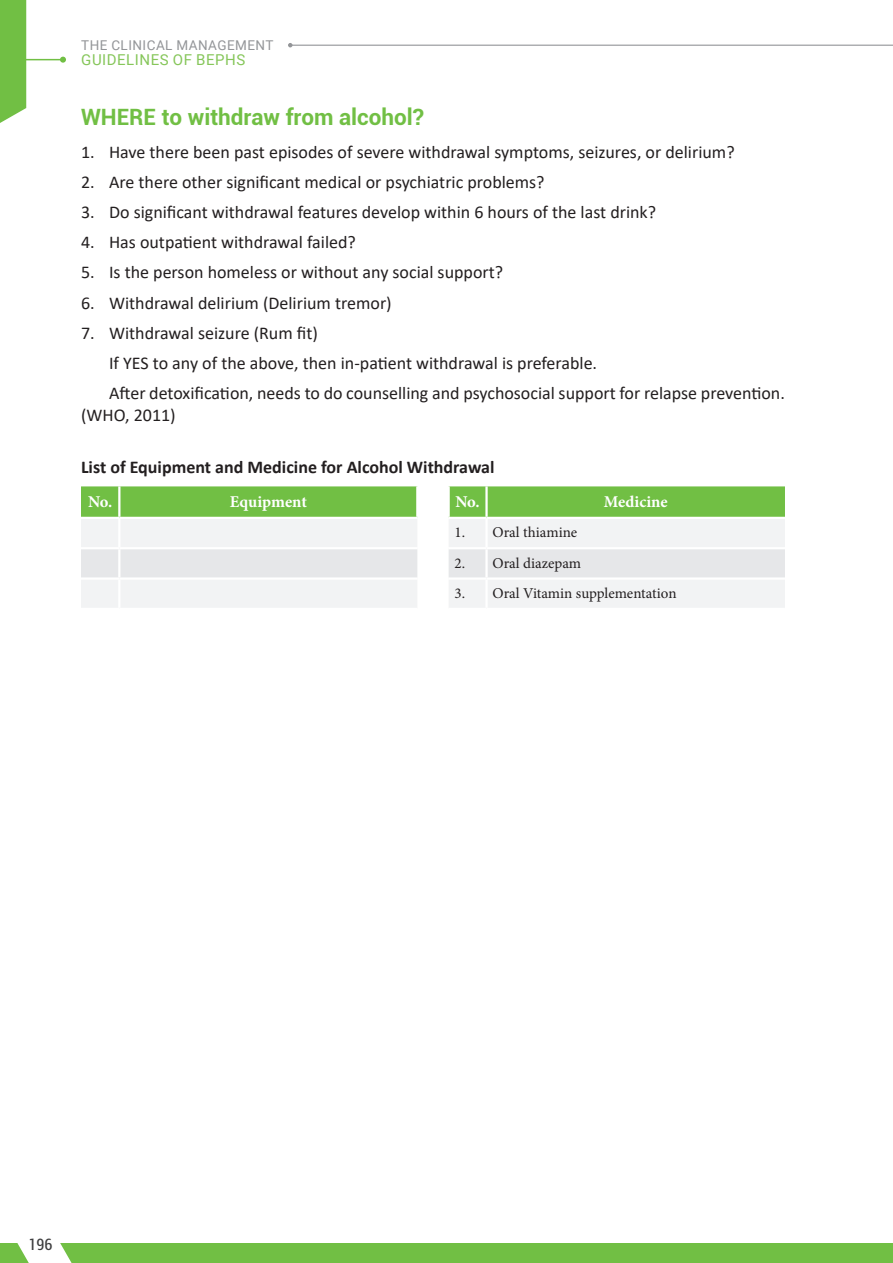
<style>
.page{position:relative;width:893px;height:1263px;background:#fff}
.page>*{position:absolute;margin:0;border:0;box-sizing:border-box;transform-origin:0 0}
.t1{font:700 22.5px "Roboto";color:#71bf44}
.t2{font:18px/30px "Calibri";color:#231f20}
.t3{font:700 18px "Calibri";color:#231f20}
.t4{font:700 16.5px "Minion Pro";color:#fff}
.t5{font:condensed 16.5px "Roboto";color:#3e3e3f}
.t6{font:15px "Minion Pro";color:#231f20}
.t7{font:15px "Roboto";letter-spacing:.035em;color:#86c65a}
.t8{font:13.5px "Roboto";letter-spacing:.035em;color:#939598}
</style>
<div class="page">
<hr style="left:0;top:59px;width:63px;height:1px;background:#71bf44">
<svg style="left:60px;top:57px;width:6px;height:6px"></svg>
<hr style="left:290px;top:45px;width:603px;height:1px;background:#939598">
<svg style="left:288px;top:43px;width:4px;height:4px"></svg>
<div style="left:0;top:1243px;width:893px;height:20px;background:#71bf44"></div>
<svg style="left:17px;top:1243px;width:55px;height:20px"></svg>
<div style="left:0;top:0;width:26px;height:123px;background:#71bf44"></div>
<svg style="left:81px;top:486px;width:704px;height:31px;background:#7ac34f"></svg>
<div style="left:81px;top:519px;width:704px;height:89px;background:#f2f3f4"></div>
<div style="left:81px;top:549px;width:704px;height:28px;background:#e6e7e9"></div>
<hr style="left:118px;top:519px;width:2px;height:28px;background:#fff">
<hr style="left:485px;top:519px;width:3px;height:28px;background:#fff">
<hr style="left:118px;top:549px;width:2px;height:28px;background:#fff">
<hr style="left:485px;top:549px;width:3px;height:28px;background:#fff">
<hr style="left:118px;top:580px;width:2px;height:28px;background:#fff">
<hr style="left:485px;top:580px;width:3px;height:28px;background:#fff">
<hr style="left:81px;top:547px;width:38px;height:2px;background:#fff">
<hr style="left:119px;top:547px;width:298px;height:2px;background:#fff">
<hr style="left:449px;top:547px;width:38px;height:2px;background:#fff">
<hr style="left:487px;top:547px;width:298px;height:2px;background:#fff">
<hr style="left:81px;top:577px;width:38px;height:3px;background:#fff">
<hr style="left:119px;top:577px;width:298px;height:3px;background:#fff">
<hr style="left:449px;top:577px;width:38px;height:3px;background:#fff">
<hr style="left:487px;top:577px;width:298px;height:3px;background:#fff">
<hr style="left:118px;top:486px;width:2px;height:31px;background:#fff">
<hr style="left:416px;top:486px;width:2px;height:31px;background:#fff">
<hr style="left:447px;top:486px;width:3px;height:31px;background:#fff">
<hr style="left:485px;top:486px;width:3px;height:31px;background:#fff">
<hr style="left:417px;top:547px;width:32px;height:2px;background:#fff">
<hr style="left:417px;top:577px;width:32px;height:3px;background:#fff">
<p class="t8" style="left:81px;top:36px;width:194px">THE CLINICAL MANAGEMENT</p>
<p class="t7" style="left:81px;top:49px;width:166px">GUIDELINES OF BEPHS</p>
<p class="t1" style="left:81px;top:101px;width:345px">WHERE to withdraw from alcohol?</p>
<p class="t2" style="left:81px;top:137px;width:655px">1. Have there been past episodes of severe withdrawal symptoms, seizures, or delirium?</p>
<p class="t2" style="left:81px;top:167px;width:465px">2. Are there other significant medical or psychiatric problems?</p>
<p class="t2" style="left:81px;top:197px;width:577px">3. Do significant withdrawal features develop within 6 hours of the last drink?</p>
<p class="t2" style="left:81px;top:227px;width:276px">4. Has outpatient withdrawal failed?</p>
<p class="t2" style="left:81px;top:257px;width:424px">5. Is the person homeless or without any social support?</p>
<p class="t2" style="left:81px;top:287px;width:312px">6. Withdrawal delirium (Delirium tremor)</p>
<p class="t2" style="left:109px;top:317px;width:677px;text-indent:-28px">7. Withdrawal seizure (Rum fit)<br>If YES to any of the above, then in-patient withdrawal is preferable.<br>After detoxification, needs to do counselling and psychosocial support for relapse prevention.</p>
<p class="t2" style="left:81px;top:400px;width:96px">(WHO, 2011)</p>
<p class="t3" style="left:81px;top:454px;width:415px">List of Equipment and Medicine for Alcohol Withdrawal</p>
<p class="t4" style="left:88px;top:490px;width:26px">No.</p>
<p class="t4" style="left:230px;top:490px;width:79px">Equipment</p>
<p class="t4" style="left:455px;top:490px;width:26px">No.</p>
<p class="t4" style="left:604px;top:490px;width:66px">Medicine</p>
<p class="t6" style="left:455px;top:523px;width:124px">1. Oral thiamine</p>
<p class="t6" style="left:455px;top:553px;width:128px">2. Oral diazepam</p>
<p class="t6" style="left:455px;top:583px;width:223px">3. Oral Vitamin supplementation</p>
<p class="t5" style="left:29px;top:1233px;width:25px">196</p>
</div>
